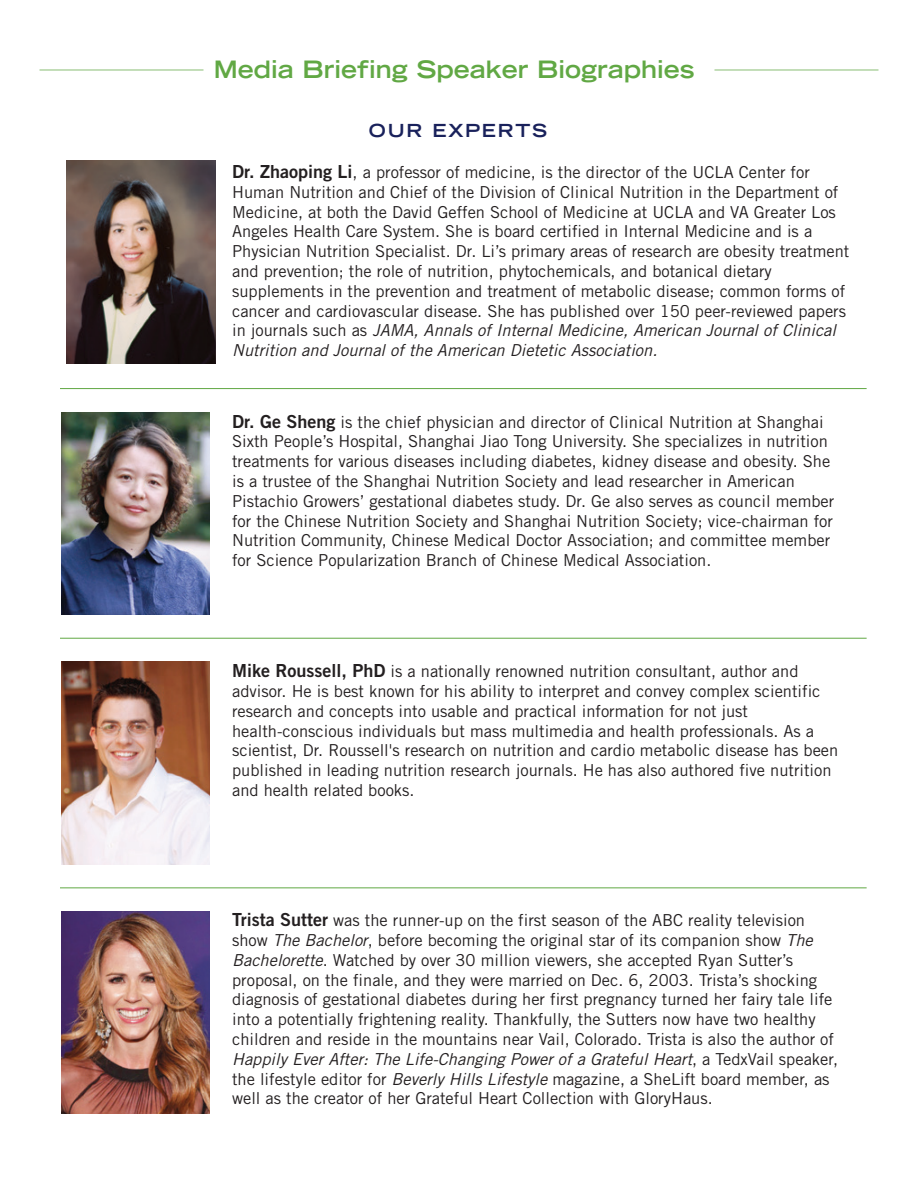
<style>
.page{position:relative;width:918px;height:1188px;background:#fff}
.page>*{position:absolute;margin:0;border:0;box-sizing:border-box;transform-origin:0 0}
.t1{font:700 expanded 24px "Trade Gothic LH";color:#61a844}
.t2{font:700 expanded 18px "Trade Gothic LH";letter-spacing:.1em;color:#19215b}
.t3{font:16.5px/19.8px "Trade Gothic";color:#231f20}
.s1{font-family:"Trade Gothic Bold Two";font-size:18px}
.s2{font-style:italic}
</style>
<div class="page">
<img style="left:67px;top:161px;width:148px;height:202px">
<img style="left:61px;top:412px;width:149px;height:203px">
<img style="left:61px;top:662px;width:149px;height:202px">
<img style="left:61px;top:911px;width:149px;height:203px">
<hr style="left:40px;top:69px;width:164px;height:2px;background:#61a844">
<hr style="left:714px;top:69px;width:164px;height:2px;background:#61a844">
<hr style="left:60px;top:388px;width:807px;height:1px;background:#61a844">
<hr style="left:60px;top:638px;width:807px;height:1px;background:#61a844">
<hr style="left:60px;top:888px;width:807px;height:1px;background:#61a844">
<h1 class="t1" style="left:214px;top:54px;width:482px">Media Briefing Speaker Biographies</h1>
<p class="t2" style="left:369px;top:119px;width:180px">OUR EXPERTS</p>
<p class="t3" style="left:232px;top:162px;width:619px"><span class="s1">Dr. Zhaoping Li</span>, a professor of medicine, is the director of the UCLA Center for Human Nutrition and Chief of the Division of Clinical Nutrition in the Department of Medicine, at both the David Geffen School of Medicine at UCLA and VA Greater Los Angeles Health Care System. She is board certified in Internal Medicine and is a Physician Nutrition Specialist. Dr. Li’s primary areas of research are obesity treatment and prevention; the role of nutrition, phytochemicals, and botanical dietary supplements in the prevention and treatment of metabolic disease; common forms of cancer and cardiovascular disease. She has published over 150 peer-reviewed papers in journals such as <span class="s2">JAMA, Annals of Internal Medicine, American Journal of Clinical Nutrition and Journal of the American Dietetic Association.</span></p>
<p class="t3" style="left:232px;top:412px;width:604px"><span class="s1">Dr. Ge Sheng</span> is the chief physician and director of Clinical Nutrition at Shanghai Sixth People’s Hospital, Shanghai Jiao Tong University. She specializes in nutrition treatments for various diseases including diabetes, kidney disease and obesity. She is a trustee of the Shanghai Nutrition Society and lead researcher in American Pistachio Growers’ gestational diabetes study. Dr. Ge also serves as council member for the Chinese Nutrition Society and Shanghai Nutrition Society; vice-chairman for Nutrition Community, Chinese Medical Doctor Association; and committee member for Science Popularization Branch of Chinese Medical Association.</p>
<p class="t3" style="left:232px;top:661px;width:608px"><span class="s1">Mike Roussell, PhD</span> is a nationally renowned nutrition consultant, author and advisor. He is best known for his ability to interpret and convey complex scientific research and concepts into usable and practical information for not just health-conscious individuals but mass multimedia and health professionals. As a scientist, Dr. Roussell's research on nutrition and cardio metabolic disease has been published in leading nutrition research journals. He has also authored five nutrition and health related books.</p>
<p class="t3" style="left:232px;top:910px;width:607px"><span class="s1">Trista Sutter</span> was the runner-up on the first season of the ABC reality television show <span class="s2">The Bachelor</span>, before becoming the original star of its companion show <span class="s2">The Bachelorette</span>. Watched by over 30 million viewers, she accepted Ryan Sutter’s proposal, on the finale, and they were married on Dec. 6, 2003. Trista’s shocking diagnosis of gestational diabetes during her first pregnancy turned her fairy tale life into a potentially frightening reality. Thankfully, the Sutters now have two healthy children and reside in the mountains near Vail, Colorado. Trista is also the author of <span class="s2">Happily Ever After: The Life-Changing Power of a Grateful Heart</span>, a TedxVail speaker, the lifestyle editor for <span class="s2">Beverly Hills Lifestyle</span> magazine, a SheLift board member, as well as the creator of her Grateful Heart Collection with GloryHaus.</p>
</div>
